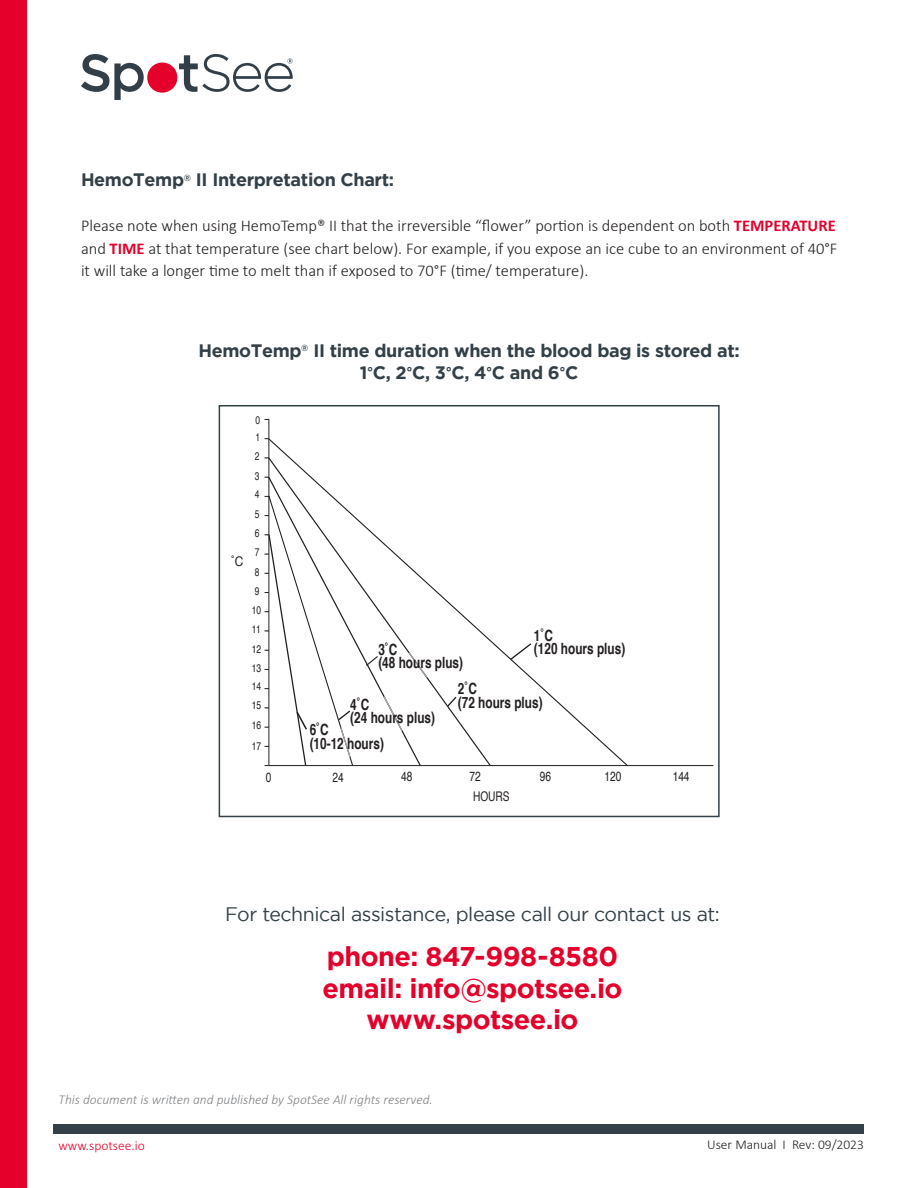
<style>
.page{position:relative;width:918px;height:1188px;background:#fff}
.page>*{position:absolute;margin:0;border:0;box-sizing:border-box;transform-origin:0 0}
.t1{font:700 27px "Gotham";letter-spacing:-.02em;color:#e4002b}
.t2{font:19.5px "Gotham";letter-spacing:-.02em;color:#334047}
.t3{font:700 18px "Gotham";letter-spacing:-.02em;color:#334047}
.t4{font:300 16.5px/22.5px "Calibri";color:#231f20;text-align:justify}
.t5{font:700 15.6px/13.4px "Helvetica";color:#231f20;scale:.76 1}
.t6{font:700 15.6px "Helvetica";color:#0153a0}
.t7{font:italic 300 13.5px "Calibri";color:#808285}
.t8{font:300 13.5px "Calibri";color:#231f20}
.t9{font:300 13.5px "Calibri";color:#e4002b}
.t10{font:13.35px "Helvetica";color:#231f20;scale:.76 1}
.t11{font:13.35px "Helvetica";color:#231f20;scale:.9 1}
.t12{font:11.1px/20.7px "Helvetica";color:#231f20;scale:.76 1}
.s1{font-weight:700;color:#e4002b}
.s2{font-family:"Calibri";font-weight:400}
</style>
<div class="page">
<svg style="left:267px;top:437px;width:362px;height:330px"></svg>
<svg style="left:267px;top:456px;width:225px;height:311px"></svg>
<svg style="left:267px;top:476px;width:155px;height:291px"></svg>
<svg style="left:509px;top:642px;width:24px;height:19px"></svg>
<svg style="left:365px;top:655px;width:14px;height:12px"></svg>
<svg style="left:446px;top:695px;width:12px;height:13px"></svg>
<svg style="left:265px;top:494px;width:89px;height:273px"></svg>
<svg style="left:382px;top:695px;width:22px;height:38px"></svg>
<svg style="left:408px;top:651px;width:21px;height:28px"></svg>
<div style="left:219px;top:405px;width:501px;height:412px;border:2px solid #334047"></div>
<div style="left:0;top:0;width:27px;height:1188px;background:#e4002b"></div>
<div style="left:147px;top:63px;width:30px;height:30px;background:#e4002b;border-radius:15px"></div>
<svg style="left:81px;top:54px;width:63px;height:46px"></svg>
<svg style="left:179px;top:54px;width:114px;height:38px"></svg>
<div style="left:54px;top:1124px;width:810px;height:9px;background:#334047"></div>
<p class="t3" style="left:81px;top:169px;width:315px">HemoTemp<sup>®</sup> II Interpretation Chart:</p>
<p class="t4" style="left:81px;top:214px;width:758px">Please note when using HemoTemp® II that the irreversible “flower” portion is dependent on both <span class="s1">TEMPERATURE </span>and <span class="s1">TIME</span> at that temperature (see chart below). For example, if you expose an ice cube to an environment of 40°F it will take a longer time to melt than if exposed to 70°F (time/ temperature).</p>
<p class="t3" style="left:198px;top:340px;width:543px">HemoTemp<sup>®</sup> II time duration when the blood bag is stored at:</p>
<p class="t3" style="left:360px;top:362px;width:220px">1<span class="s2">°</span>C, 2<span class="s2">°</span>C, 3<span class="s2">°</span>C, 4<span class="s2">°</span>C and 6<span class="s2">°</span>C</p>
<p class="t12" style="left:256px;top:410px;width:8px">0</p>
<p class="t6" style="left:319px;top:349px;width:13px">®</p>
<p class="t12" style="left:255px;top:427px;width:8px">1</p>
<p class="t12" style="left:255px;top:446px;width:8px">2</p>
<p class="t12" style="left:255px;top:466px;width:8px">3</p>
<p class="t12" style="left:255px;top:484px;width:8px">4</p>
<p class="t12" style="left:255px;top:504px;width:8px">5</p>
<p class="t11" style="left:231px;top:551px;width:15px">˚C</p>
<p class="t12" style="left:255px;top:523px;width:8px">6</p>
<p class="t12" style="left:255px;top:542px;width:8px">7</p>
<p class="t12" style="left:255px;top:562px;width:8px">8</p>
<p class="t12" style="left:255px;top:581px;width:8px">9</p>
<p class="t12" style="left:252px;top:600px;width:14px">10</p>
<p class="t12" style="left:252px;top:620px;width:13px">11</p>
<p class="t12" style="left:252px;top:639px;width:14px">12</p>
<p class="t12" style="left:252px;top:658px;width:14px">13</p>
<p class="t12" style="left:252px;top:676px;width:14px">14</p>
<p class="t12" style="left:252px;top:695px;width:14px">15</p>
<p class="t12" style="left:252px;top:715px;width:14px">16<br>17</p>
<p class="t5" style="left:378px;top:643px;width:113px">3˚C<br>(48 hours plus)</p>
<p class="t5" style="left:534px;top:629px;width:122px">1˚C<br>(120 hours plus)</p>
<p class="t5" style="left:350px;top:698px;width:113px">4˚C<br>(24 hours plus)</p>
<p class="t5" style="left:310px;top:724px;width:99px">6˚C<br>(10-12 hours)</p>
<p class="t5" style="left:458px;top:682px;width:113px">2˚C<br>(72 hours plus)</p>
<p class="t10" style="left:266px;top:767px;width:9px">0</p>
<p class="t10" style="left:333px;top:767px;width:16px">24</p>
<p class="t10" style="left:401px;top:766px;width:16px">48</p>
<p class="t10" style="left:469px;top:766px;width:16px">72</p>
<p class="t10" style="left:540px;top:766px;width:16px">96</p>
<p class="t10" style="left:605px;top:766px;width:24px">120</p>
<p class="t10" style="left:673px;top:766px;width:24px">144</p>
<p class="t10" style="left:473px;top:786px;width:50px">HOURS</p>
<p class="t2" style="left:225px;top:904px;width:496px">For technical assistance, please call our contact us at:</p>
<p class="t1" style="left:327px;top:941px;width:293px">phone: 847-998-8580</p>
<p class="t1" style="left:323px;top:973px;width:301px">email: info@spotsee.io</p>
<p class="t1" style="left:367px;top:1004px;width:213px">www.spotsee.io</p>
<p class="t7" style="left:58px;top:1091px;width:376px">This document is written and published by SpotSee All rights reserved.</p>
<p class="t9" style="left:58px;top:1137px;width:88px">www.spotsee.io</p>
<p class="t8" style="left:707px;top:1136px;width:158px">User Manual I Rev: 09/2023</p>
</div>
